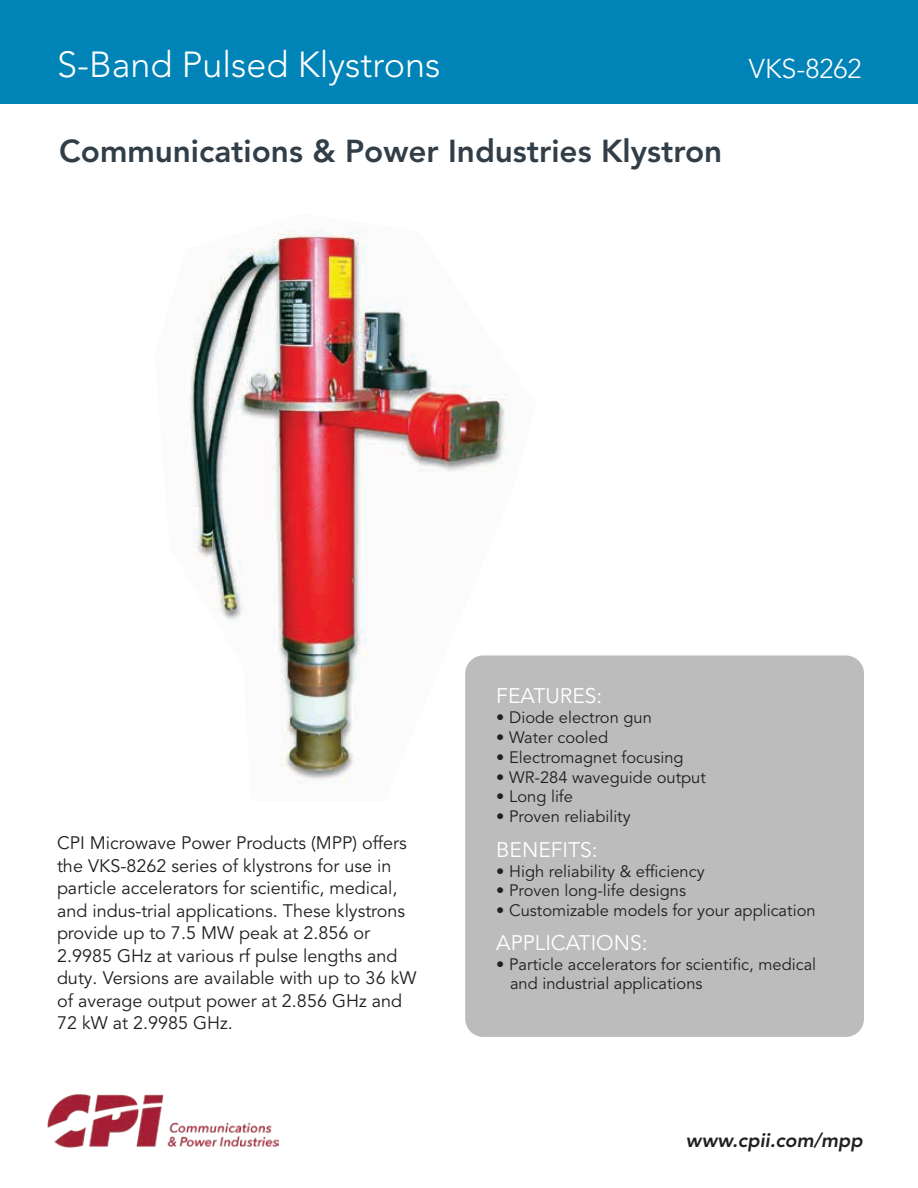
<style>
.page{position:relative;width:918px;height:1188px;background:#fff}
.page>*{position:absolute;margin:0;border:0;box-sizing:border-box;transform-origin:0 0}
.t1{font:300 36px "Avenir LT Pro";color:#fff}
.t2{font:800 31.5px "Avenir LT Pro";color:#313e48}
.t3{font:300 27px "Avenir LT Pro";color:#fff}
.t4{font:21px "Avenir LT Pro";color:#fff}
.t5{font:italic 800 19.5px "Avenir LT Pro";color:#231f20}
.t6{font:18px/22.5px "Avenir LT Pro";color:#231f20}
.t7{font:16.5px/19.5px "Avenir LT Pro";color:#231f20}
</style>
<div class="page">
<div style="left:0;top:0;width:918px;height:103px;background:#0083b6"></div>
<div style="left:465px;top:655px;width:399px;height:382px;background:#bdbcbc;border-radius:18px"></div>
<img style="left:190px;top:230px;width:346px;height:571px">
<img style="left:48px;top:1094px;width:231px;height:54px">
<h1 class="t1" style="left:57px;top:43px;width:385px">S-Band Pulsed Klystrons</h1>
<h2 class="t2" style="left:59px;top:132px;width:665px">Communications &amp; Power Industries Klystron</h2>
<h3 class="t3" style="left:749px;top:52px;width:114px">VKS-8262</h3>
<p class="t6" style="left:57px;top:832px;width:361px">CPI Microwave Power Products (MPP) offers the VKS-8262 series of klystrons for use in particle accelerators for scientific, medical, and indus-trial applications. These klystrons provide up to 7.5 MW peak at 2.856 or 2.9985 GHz at various rf pulse lengths and duty. Versions are available with up to 36 kW of average output power at 2.856 GHz and 72 kW at 2.9985 GHz.</p>
<p class="t4" style="left:496px;top:684px;width:107px">FEATURES:</p>
<p class="t7" style="left:496px;top:708px;width:157px">• Diode electron gun</p>
<p class="t7" style="left:496px;top:728px;width:113px">• Water cooled</p>
<p class="t7" style="left:496px;top:748px;width:189px">• Electromagnet focusing</p>
<p class="t7" style="left:496px;top:768px;width:211px">• WR-284 waveguide output</p>
<p class="t7" style="left:496px;top:787px;width:78px">• Long life</p>
<p class="t7" style="left:496px;top:807px;width:136px">• Proven reliability</p>
<p class="t4" style="left:496px;top:837px;width:103px">BENEFITS:</p>
<p class="t7" style="left:496px;top:861px;width:210px">• High reliability &amp; efficiency</p>
<p class="t7" style="left:496px;top:881px;width:191px">• Proven long-life designs</p>
<p class="t7" style="left:496px;top:900px;width:321px">• Customizable models for your application</p>
<p class="t4" style="left:496px;top:931px;width:153px">APPLICATIONS:</p>
<p class="t7" style="left:510px;top:955px;width:308px;text-indent:-14px">• Particle accelerators for scientific, medical and industrial applications</p>
<p class="t5" style="left:686px;top:1129px;width:178px">www.cpii.com/mpp</p>
</div>
